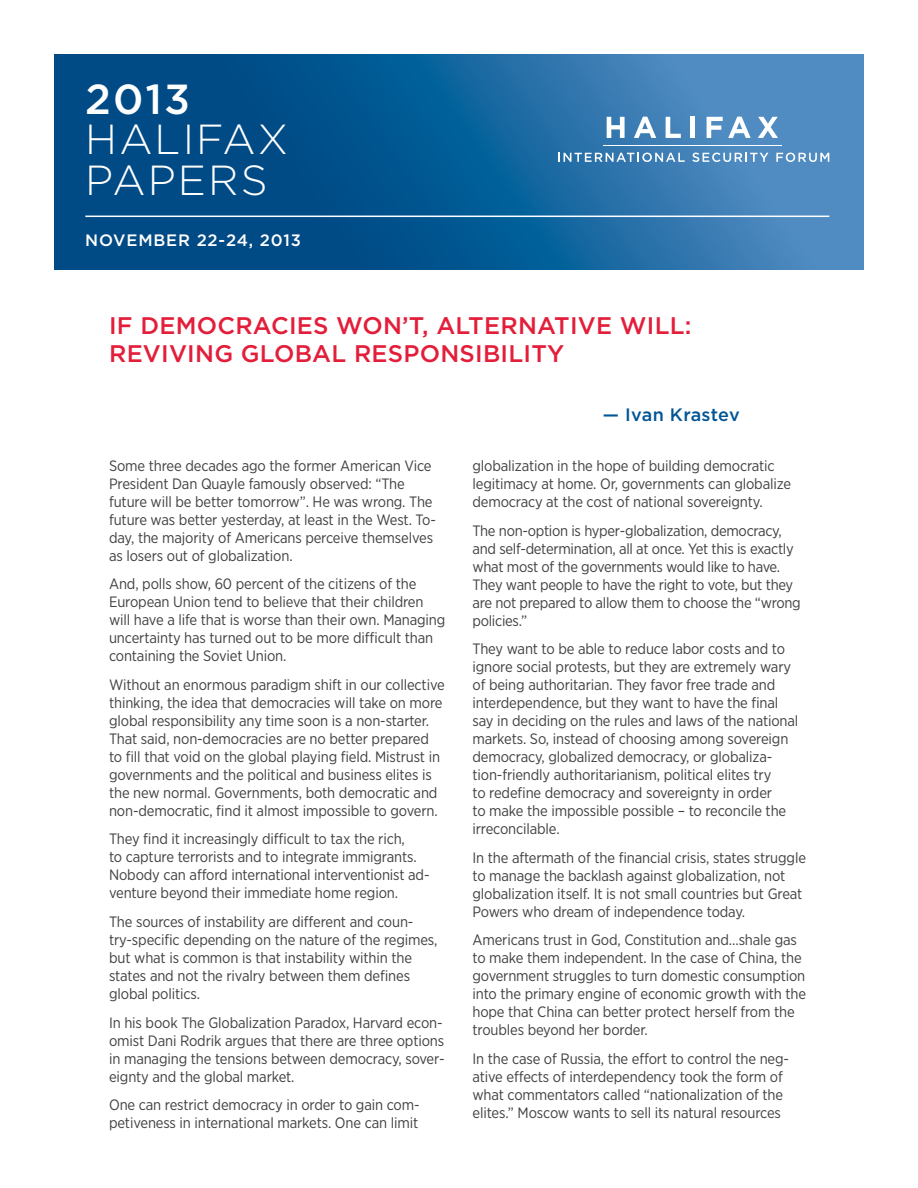
<style>
.page{position:relative;width:918px;height:1188px;background:#fff}
.page>*{position:absolute;margin:0;border:0;box-sizing:border-box;transform-origin:0 0}
.t1{font:300 42px/40.5px "Gotham";letter-spacing:.05em;color:#fff}
.t2{font:500 42px "Gotham";color:#fff}
.t3{font:500 24px/28.5px "Gotham";letter-spacing:.01em;color:#e31e3a}
.t4{font:500 18px "Gotham";letter-spacing:.01em;color:#005596}
.t5{font:500 16.5px "Gotham";letter-spacing:.05em;color:#fff}
.t6{font:15px/18px "Gotham Narrow";letter-spacing:-.01em;color:#414042}
</style>
<div class="page">
<svg style="left:54px;top:54px;width:810px;height:216px;background:#19639c"></svg>
<svg style="left:607px;top:117px;width:18px;height:21px"></svg>
<svg style="left:634px;top:117px;width:22px;height:21px"></svg>
<svg style="left:666px;top:117px;width:15px;height:21px"></svg>
<hr style="left:691px;top:117px;width:4px;height:21px;background:#fff">
<svg style="left:707px;top:117px;width:44px;height:21px"></svg>
<svg style="left:758px;top:117px;width:20px;height:21px"></svg>
<svg style="left:558px;top:153px;width:127px;height:9px"></svg>
<svg style="left:692px;top:153px;width:76px;height:9px"></svg>
<svg style="left:776px;top:153px;width:53px;height:9px"></svg>
<hr style="left:603px;top:145px;width:179px;height:1px;background:#fff">
<hr style="left:85px;top:216px;width:744px;height:1px;background:#fff">
<h1 class="t2" style="left:85px;top:75px;width:106px">2013</h1>
<h1 class="t1" style="left:85px;top:118px;width:204px">HALIFAX<br>PAPERS</h1>
<p class="t5" style="left:85px;top:231px;width:217px">NOVEMBER 22-24, 2013</p>
<h2 class="t3" style="left:109px;top:310px;width:584px">IF DEMOCRACIES WON’T, ALTERNATIVE WILL:<br>REVIVING GLOBAL RESPONSIBILITY</h2>
<p class="t6" style="left:109px;top:456px;width:328px">Some three decades ago the former American Vice President Dan Quayle famously observed: “The future will be better tomorrow”. He was wrong. The future was better yesterday, at least in the West. To&shy;day, the majority of Americans perceive themselves as losers out of globalization.</p>
<p class="t6" style="left:109px;top:575px;width:338px">And, polls show, 60 percent of the citizens of the European Union tend to believe that their children will have a life that is worse than their own. Managing uncertainty has turned out to be more difficult than containing the Soviet Union.</p>
<p class="t6" style="left:109px;top:675px;width:337px">Without an enormous paradigm shift in our collective thinking, the idea that democracies will take on more global responsibility any time soon is a non-starter.<br>That said, non-democracies are no better prepared to fill that void on the global playing field. Mistrust in governments and the political and business elites is the new normal. Governments, both democratic and non-democratic, find it almost impossible to govern.</p>
<p class="t6" style="left:109px;top:830px;width:322px">They find it increasingly difficult to tax the rich,<br>to capture terrorists and to integrate immigrants.<br>Nobody can afford international interventionist ad&shy;venture beyond their immediate home region.</p>
<p class="t6" style="left:109px;top:912px;width:330px">The sources of instability are different and coun&shy;try-specific depending on the nature of the regimes, but what is common is that instability within the states and not the rivalry between them defines global politics.</p>
<p class="t6" style="left:109px;top:1013px;width:337px">In his book The Globalization Paradox, Harvard econ&shy;omist Dani Rodrik argues that there are three options in managing the tensions between democracy, sover&shy;eignty and the global market.</p>
<p class="t6" style="left:109px;top:1095px;width:312px">One can restrict democracy in order to gain com&shy;petiveness in international markets. One can limit</p>
<p class="t4" style="left:603px;top:405px;width:139px">— Ivan Krastev</p>
<p class="t6" style="left:472px;top:456px;width:320px">globalization in the hope of building democratic legitimacy at home. Or, governments can globalize democracy at the cost of national sovereignty.</p>
<p class="t6" style="left:472px;top:521px;width:330px">The non-option is hyper-globalization, democracy, and self-determination, all at once. Yet this is exactly what most of the governments would like to have.<br>They want people to have the right to vote, but they are not prepared to allow them to choose the “wrong policies.”</p>
<p class="t6" style="left:472px;top:639px;width:327px">They want to be able to reduce labor costs and to ignore social protests, but they are extremely wary of being authoritarian. They favor free trade and interdependence, but they want to have the final say in deciding on the rules and laws of the national markets. So, instead of choosing among sovereign democracy, globalized democracy, or globaliza&shy;tion-friendly authoritarianism, political elites try<br>to redefine democracy and sovereignty in order<br>to make the impossible possible – to reconcile the irreconcilable.</p>
<p class="t6" style="left:472px;top:848px;width:335px">In the aftermath of the financial crisis, states struggle to manage the backlash against globalization, not globalization itself. It is not small countries but Great Powers who dream of independence today.</p>
<p class="t6" style="left:472px;top:930px;width:335px">Americans trust in God, Constitution and…shale gas to make them independent. In the case of China, the government struggles to turn domestic consumption into the primary engine of economic growth with the hope that China can better protect herself from the troubles beyond her border.</p>
<p class="t6" style="left:472px;top:1049px;width:318px">In the case of Russia, the effort to control the neg&shy;ative effects of interdependency took the form of what commentators called “nationalization of the elites.” Moscow wants to sell its natural resources</p>
</div>
